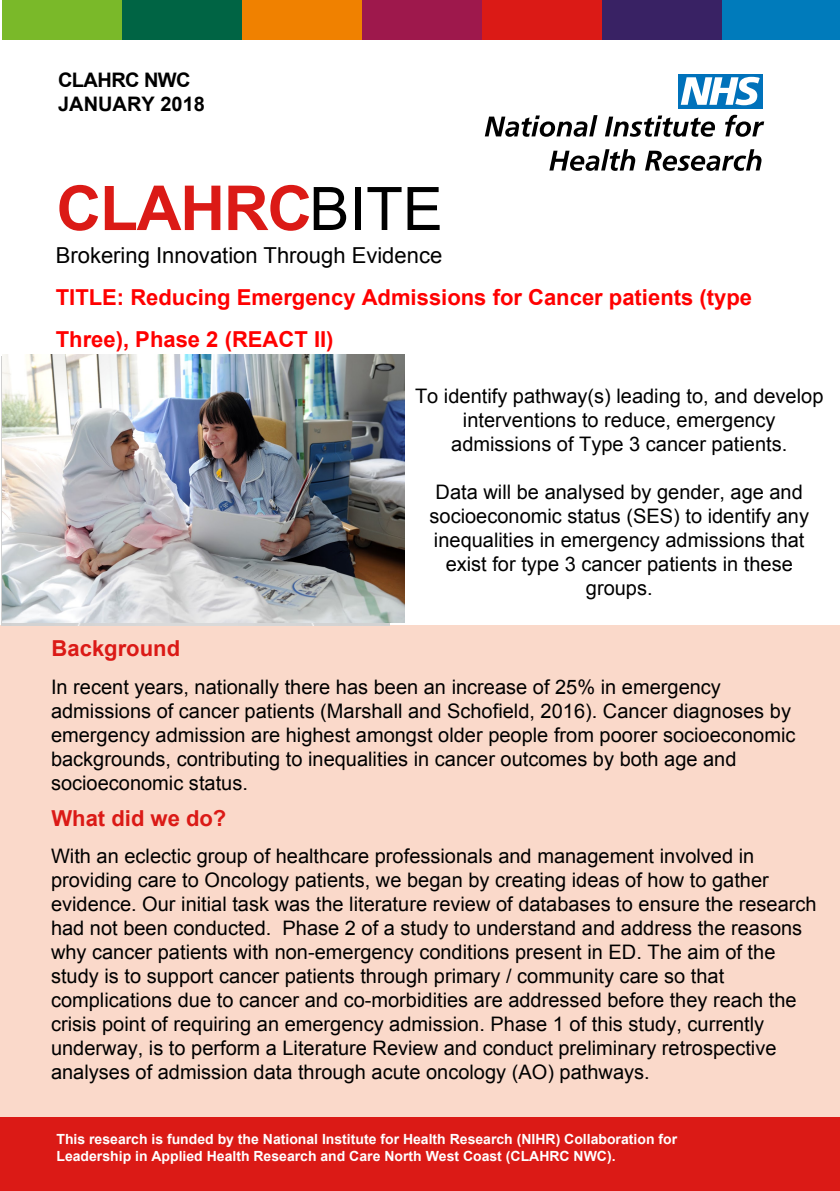
<style>
.page{position:relative;width:840px;height:1191px;background:#fff}
.page>*{position:absolute;margin:0;border:0;box-sizing:border-box;transform-origin:0 0}
.t1{font:700 62px "Arial";letter-spacing:-.02em;color:#db1a16}
.t2{font:700 22px/41.8px "Arial";color:#f00}
.t3{font:22px "Arial";color:#000}
.t4{font:700 22px "Arial";color:#db1a16}
.t5{font:20px/24px "Arial";color:#000;text-align:center}
.t6{font:700 20px/24px "Arial";color:#000}
.t7{font:700 14px/16.8px "Arial";color:#fff}
.s1{font-weight:400;font-size:60px;color:#000}
</style>
<div class="page">
<div style="left:0;top:625px;width:839px;height:492px;background:#fad9ca"></div>
<div style="left:0;top:1117px;width:839px;height:74px;background:#db1a16"></div>
<svg style="left:484px;top:115px;width:113px;height:22px"></svg>
<svg style="left:605px;top:115px;width:109px;height:22px"></svg>
<svg style="left:725px;top:115px;width:38px;height:22px"></svg>
<svg style="left:549px;top:149px;width:86px;height:22px"></svg>
<svg style="left:645px;top:149px;width:116px;height:22px"></svg>
<div style="left:678px;top:74px;width:84px;height:34px;background:#0072bb"></div>
<svg style="left:680px;top:77px;width:79px;height:28px"></svg>
<div style="left:2px;top:0;width:120px;height:40px;background:#7ab929"></div>
<div style="left:122px;top:0;width:120px;height:40px;background:#006444"></div>
<div style="left:242px;top:0;width:120px;height:40px;background:#f08100"></div>
<div style="left:362px;top:0;width:120px;height:40px;background:#9e184c"></div>
<div style="left:482px;top:0;width:120px;height:40px;background:#db1a16"></div>
<div style="left:602px;top:0;width:119px;height:40px;background:#392264"></div>
<div style="left:721px;top:0;width:118px;height:40px;background:#007bbb"></div>
<img style="left:2px;top:354px;width:402px;height:268px">
<p class="t6" style="left:58px;top:68px;width:148px">CLAHRC NWC<br>JANUARY 2018</p>
<h1 class="t1" style="left:56px;top:167px;width:387px">CLAHRC<span class="s1">BITE</span></h1>
<p class="t3" style="left:56px;top:241px;width:388px">Brokering Innovation Through Evidence</p>
<p class="t2" style="left:56px;top:277px;width:697px">TITLE: Reducing Emergency Admissions for Cancer patients (type<br>Three), Phase 2 (REACT II)</p>
<p class="t4" style="left:52px;top:633px;width:130px">Background</p>
<p class="t5" style="left:415px;top:384px;width:409px">To identify pathway(s) leading to, and develop interventions to reduce, emergency admissions of Type 3 cancer patients.</p>
<p class="t5" style="left:429px;top:480px;width:381px">Data will be analysed by gender, age and socioeconomic status (SES) to identify any inequalities in emergency admissions that exist for type 3 cancer patients in these groups.</p>
<p class="t5" style="left:51px;top:675px;width:745px;text-align:left">In recent years, nationally there has been an increase of 25% in emergency admissions of cancer patients (Marshall and Schofield, 2016). Cancer diagnoses by emergency admission are highest amongst older people from poorer socioeconomic backgrounds, contributing to inequalities in cancer outcomes by both age and socioeconomic status.</p>
<p class="t4" style="left:51px;top:804px;width:176px">What did we do?</p>
<p class="t5" style="left:51px;top:844px;width:766px;text-align:left">With an eclectic group of healthcare professionals and management involved in providing care to Oncology patients, we began by creating ideas of how to gather evidence. Our initial task was the literature review of databases to ensure the research had not been conducted. Phase 2 of a study to understand and address the reasons why cancer patients with non-emergency conditions present in ED. The aim of the study is to support cancer patients through primary / community care so that complications due to cancer and co-morbidities are addressed before they reach the crisis point of requiring an emergency admission. Phase 1 of this study, currently underway, is to perform a Literature Review and conduct preliminary retrospective analyses of admission data through acute oncology (AO) pathways.</p>
<p class="t7" style="left:56px;top:1131px;width:622px">This research is funded by the National Institute for Health Research (NIHR) Collaboration for<br>Leadership in Applied Health Research and Care North West Coast (CLAHRC NWC).</p>
</div>
